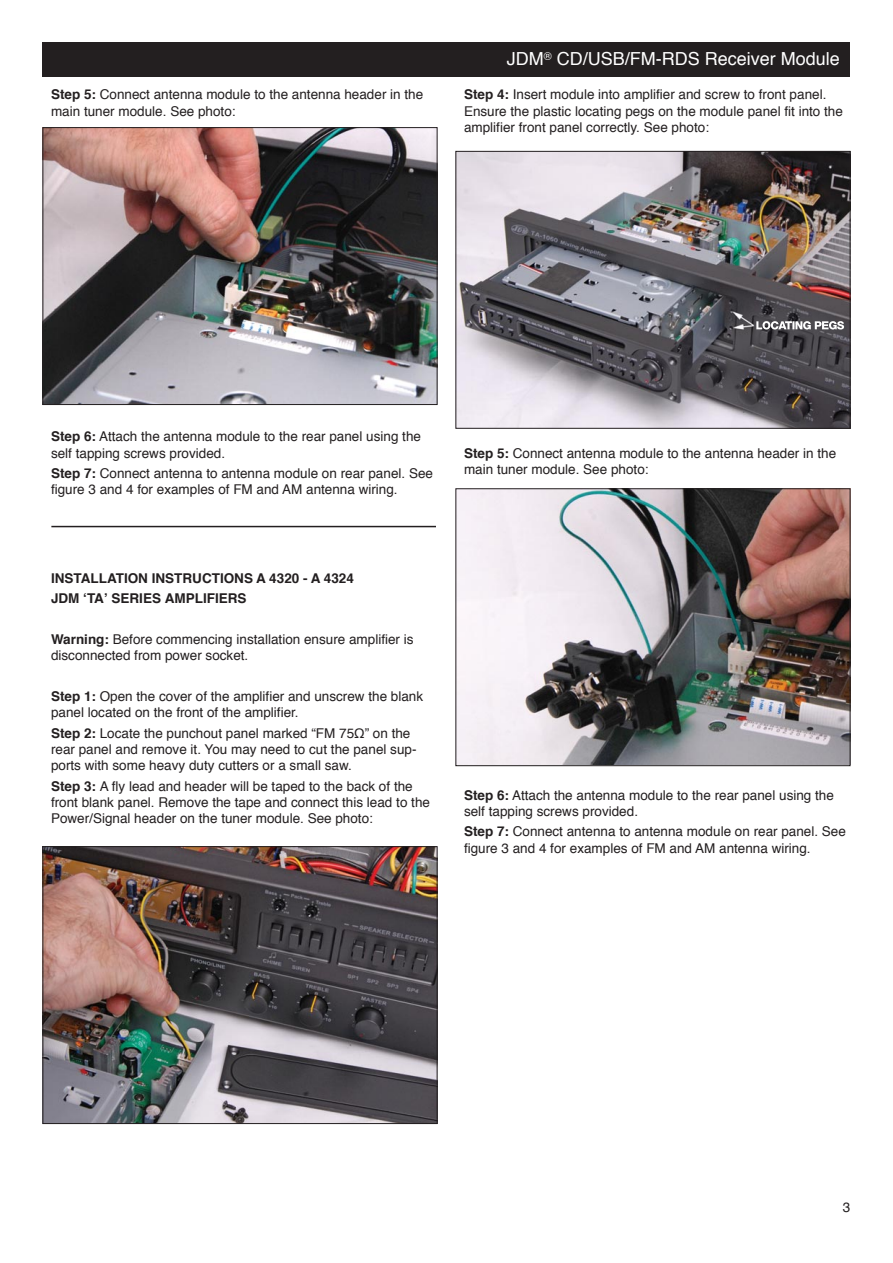
<style>
.page{position:relative;width:893px;height:1263px;background:#fff}
.page>*{position:absolute;margin:0;border:0;box-sizing:border-box;transform-origin:0 0}
.t1{font:18px "Helvetica";color:#fff}
.t2{font:13.5px/16.2px "Helvetica";color:#231f20}
.t3{font:700 13.5px/20.4px "Helvetica";color:#231f20}
.s1{font-weight:700}
</style>
<div class="page">
<div style="left:43px;top:43px;width:807px;height:34px;background:#231f20"></div>
<img style="left:45px;top:129px;width:390px;height:274px">
<div style="left:43px;top:127px;width:394px;height:278px;border:1px solid #231f20"></div>
<img style="left:45px;top:848px;width:390px;height:274px">
<div style="left:43px;top:846px;width:394px;height:278px;border:1px solid #231f20"></div>
<img style="left:457px;top:153px;width:391px;height:274px">
<img style="left:756px;top:321px;width:88px;height:8px">
<div style="left:455px;top:151px;width:395px;height:278px;border:1px solid #231f20"></div>
<img style="left:457px;top:490px;width:391px;height:274px">
<div style="left:455px;top:488px;width:395px;height:278px;border:1px solid #231f20"></div>
<hr style="left:51px;top:526px;width:385px;height:1px;background:#231f20">
<p class="t2" style="left:51px;top:88px;width:374px"><span class="s1">Step 5:</span> Connect antenna module to the antenna header in the main tuner module. See photo:</p>
<h1 class="t1" style="left:507px;top:51px;width:334px">JDM<sup>®</sup> CD/USB/FM-RDS Receiver Module</h1>
<p class="t2" style="left:464px;top:88px;width:380px"><span class="s1">Step 4:</span> Insert module into amplifier and screw to front panel.<br>Ensure the plastic locating pegs on the module panel fit into the amplifier front panel correctly. See photo:</p>
<p class="t2" style="left:51px;top:430px;width:371px"><span class="s1">Step 6:</span> Attach the antenna module to the rear panel using the self tapping screws provided.</p>
<p class="t2" style="left:51px;top:466px;width:383px"><span class="s1">Step 7:</span> Connect antenna to antenna module on rear panel. See figure 3 and 4 for examples of FM and AM antenna wiring.</p>
<p class="t3" style="left:51px;top:569px;width:304px">INSTALLATION INSTRUCTIONS A 4320 - A 4324<br>JDM ʻTAʼ SERIES AMPLIFIERS</p>
<p class="t2" style="left:51px;top:632px;width:364px"><span class="s1">Warning:</span> Before commencing installation ensure amplifier is disconnected from power socket.</p>
<p class="t2" style="left:51px;top:689px;width:374px"><span class="s1">Step 1:</span> Open the cover of the amplifier and unscrew the blank panel located on the front of the amplifier.</p>
<p class="t2" style="left:51px;top:726px;width:367px"><span class="s1">Step 2:</span> Locate the punchout panel marked “FM 75Ω” on the rear panel and remove it. You may need to cut the panel sup&shy;ports with some heavy duty cutters or a small saw.</p>
<p class="t2" style="left:51px;top:779px;width:380px"><span class="s1">Step 3:</span> A fly lead and header will be taped to the back of the front blank panel. Remove the tape and connect this lead to the<br>Power/Signal header on the tuner module. See photo:</p>
<p class="t2" style="left:464px;top:446px;width:374px"><span class="s1">Step 5:</span> Connect antenna module to the antenna header in the main tuner module. See photo:</p>
<p class="t2" style="left:464px;top:788px;width:371px"><span class="s1">Step 6:</span> Attach the antenna module to the rear panel using the self tapping screws provided.</p>
<p class="t2" style="left:464px;top:824px;width:383px"><span class="s1">Step 7:</span> Connect antenna to antenna module on rear panel. See figure 3 and 4 for examples of FM and AM antenna wiring.</p>
<p class="t2" style="left:843px;top:1201px;width:9px">3</p>
</div>
